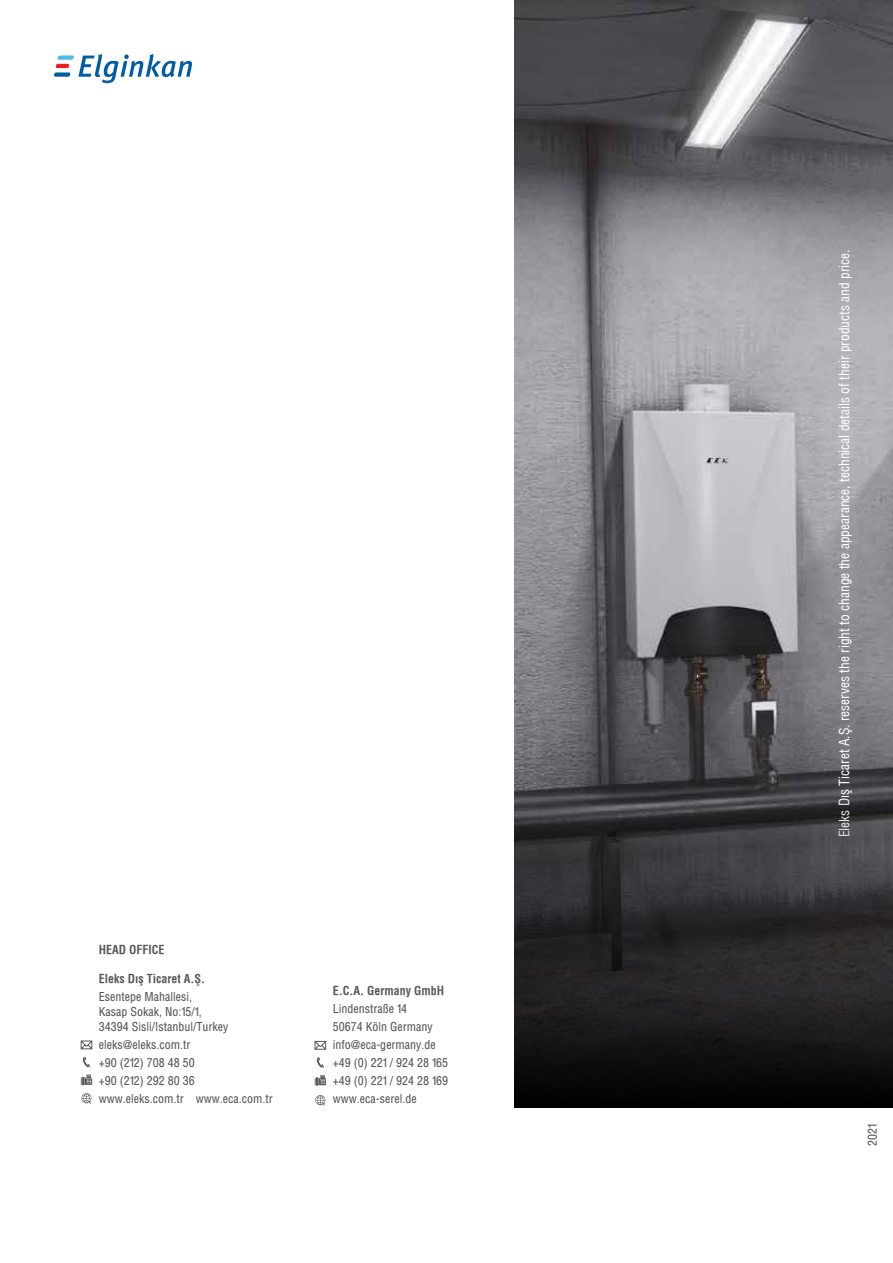
<style>
.page{position:relative;width:893px;height:1263px;background:#fff}
.page>*{position:absolute;margin:0;border:0;box-sizing:border-box;transform-origin:0 0}
.t1{font:13.5px "Helvetica Condensed BB";color:#fff}
.t2{font:500 condensed 12px/18px "Helvetica";color:#58595b}
.t3{font:12px "Helvetica Condensed Bold BB";color:#58595b}
</style>
<div class="page">
<svg style="left:316px;top:1057px;width:8px;height:11px"></svg>
<svg style="left:314px;top:1040px;width:13px;height:10px"></svg>
<svg style="left:315px;top:1075px;width:11px;height:11px"></svg>
<svg style="left:315px;top:1095px;width:10px;height:11px"></svg>
<svg style="left:82px;top:1057px;width:8px;height:10px"></svg>
<svg style="left:80px;top:1040px;width:13px;height:10px"></svg>
<svg style="left:81px;top:1074px;width:11px;height:11px"></svg>
<svg style="left:81px;top:1093px;width:10px;height:11px"></svg>
<img style="left:514px;top:0;width:379px;height:789px">
<svg style="left:54px;top:54px;width:138px;height:29px"></svg>
<svg style="left:514px;top:789px;width:379px;height:319px;background:#272628"></svg>
<p class="t3" style="left:99px;top:942px;width:67px">HEAD OFFICE</p>
<p class="t3" style="left:99px;top:971px;width:108px">Eleks Dış Ticaret A.Ş.</p>
<p class="t2" style="left:99px;top:989px;width:131px;line-height:15px">Esentepe Mahallesi,<br>Kasap Sokak, No:15/1,<br>34394 Sisli/Istanbul/Turkey</p>
<p class="t2" style="left:99px;top:1035px;width:175px">eleks@eleks.com.tr<br>+90 (212) 708 48 50<br>+90 (212) 292 80 36 www.eleks.com.tr www.eca.com.tr</p>
<p class="t3" style="left:333px;top:983px;width:113px">E.C.A. Germany GmbH</p>
<p class="t2" style="left:333px;top:1000px;width:117px">Lindenstraße 14<br>50674 Köln Germany info@eca-germany.de +49 (0) 221 / 924 28 165 +49 (0) 221 / 924 28 169 www.eca-serel.de</p>
<p class="t1" style="left:836px;top:837px;width:590px;rotate:-90deg">Eleks Dış Ticaret A.Ş. reserves the right to change the appearance, technical details of their products and price.</p>
<p class="t2" style="left:863px;top:1146px;width:24px;rotate:-90deg">2021</p>
</div>
